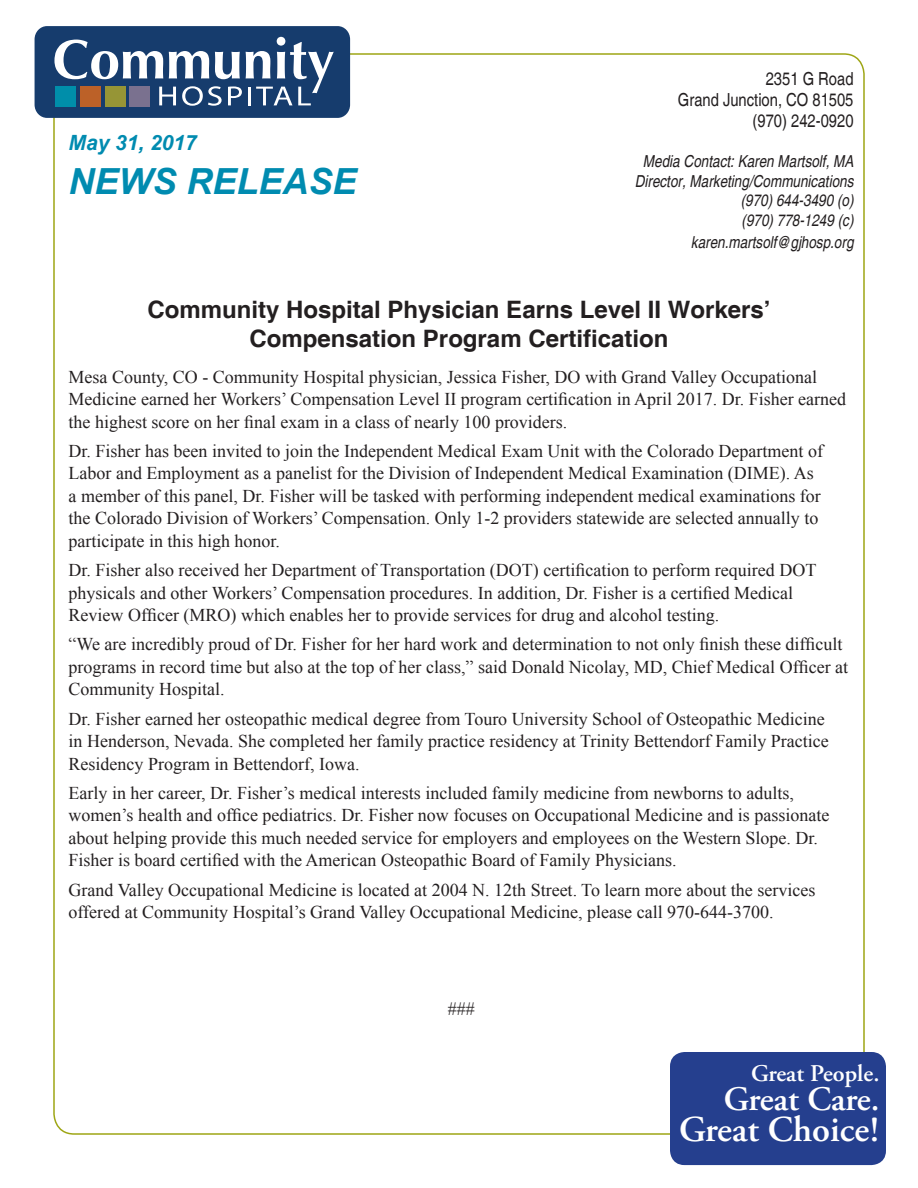
<style>
.page{position:relative;width:918px;height:1188px;background:#fff}
.page>*{position:absolute;margin:0;border:0;box-sizing:border-box;transform-origin:0 0}
.t1{font:600 36.45px "Adobe Garamond Pro";color:#fff}
.t2{font:italic 700 36px "Arial";color:#008bb0}
.t3{font:600 34.35px "Adobe Garamond Pro";letter-spacing:-.01em;color:#fff}
.t4{font:700 24px/28.5px "Helvetica";color:#231f20;text-align:center}
.t5{font:600 23.85px "Adobe Garamond Pro";color:#fff}
.t6{font:italic 700 21px "Arial";color:#008bb0}
.t7{font:18px/22.5px "Times New Roman";color:#231f20}
.t8{font:condensed 18px "Helvetica";color:#231f20}
.t9{font:italic condensed 16.5px "Helvetica";color:#231f20}
</style>
<div class="page">
<div style="left:670px;top:1052px;width:216px;height:113px;background:#253f8e;border-radius:15px"></div>
<div style="left:35px;top:26px;width:315px;height:92px;background:#163c6d;border-radius:13px"></div>
<svg style="left:54px;top:37px;width:280px;height:69px"></svg>
<div style="left:56px;top:86px;width:20px;height:21px;background:#008eaa"></div>
<div style="left:80px;top:86px;width:21px;height:21px;background:#bc6128"></div>
<div style="left:105px;top:86px;width:20px;height:21px;background:#969536"></div>
<div style="left:130px;top:86px;width:20px;height:21px;background:#7a718f"></div>
<p class="t6" style="left:69px;top:129px;width:130px">May 31, 2017</p>
<p class="t2" style="left:69px;top:157px;width:290px">NEWS RELEASE</p>
<p class="t8" style="left:766px;top:68px;width:89px">2351 G Road</p>
<p class="t8" style="left:678px;top:89px;width:177px">Grand Junction, CO 81505</p>
<p class="t8" style="left:753px;top:110px;width:102px">(970) 242-0920</p>
<p class="t9" style="left:643px;top:151px;width:212px">Media Contact: Karen Martsolf, MA</p>
<p class="t9" style="left:635px;top:171px;width:220px">Director, Marketing/Communications</p>
<p class="t9" style="left:741px;top:191px;width:114px">(970) 644-3490 (o)</p>
<p class="t9" style="left:742px;top:210px;width:114px">(970) 778-1249 (c)</p>
<p class="t9" style="left:691px;top:232px;width:164px">karen.martsolf@gjhosp.org</p>
<p class="t4" style="left:148px;top:297px;width:624px">Community Hospital Physician Earns Level II Workers’<br>Compensation Program Certification</p>
<p class="t7" style="left:69px;top:365px;width:779px">Mesa County, CO - Community Hospital physician, Jessica Fisher, DO with Grand Valley Occupational<br>Medicine earned her Workers’ Compensation Level II program certification in April 2017. Dr. Fisher earned the highest score on her final exam in a class of nearly 100 providers.</p>
<p class="t7" style="left:69px;top:439px;width:756px">Dr. Fisher has been invited to join the Independent Medical Exam Unit with the Colorado Department of Labor and Employment as a panelist for the Division of Independent Medical Examination (DIME). As a member of this panel, Dr. Fisher will be tasked with performing independent medical examinations for the Colorado Division of Workers’ Compensation. Only 1-2 providers statewide are selected annually to participate in this high honor.</p>
<p class="t7" style="left:69px;top:559px;width:749px">Dr. Fisher also received her Department of Transportation (DOT) certification to perform required DOT physicals and other Workers’ Compensation procedures. In addition, Dr. Fisher is a certified Medical<br>Review Officer (MRO) which enables her to provide services for drug and alcohol testing.</p>
<p class="t7" style="left:69px;top:633px;width:781px">“We are incredibly proud of Dr. Fisher for her hard work and determination to not only finish these difficult programs in record time but also at the top of her class,” said Donald Nicolay, MD, Chief Medical Officer at<br>Community Hospital.</p>
<p class="t7" style="left:69px;top:707px;width:762px">Dr. Fisher earned her osteopathic medical degree from Touro University School of Osteopathic Medicine in Henderson, Nevada. She completed her family practice residency at Trinity Bettendorf Family Practice<br>Residency Program in Bettendorf, Iowa.</p>
<p class="t7" style="left:69px;top:781px;width:762px">Early in her career, Dr. Fisher’s medical interests included family medicine from newborns to adults, women’s health and office pediatrics. Dr. Fisher now focuses on Occupational Medicine and is passionate about helping provide this much needed service for employers and employees on the Western Slope. Dr.<br>Fisher is board certified with the American Osteopathic Board of Family Physicians.</p>
<p class="t7" style="left:69px;top:878px;width:748px">Grand Valley Occupational Medicine is located at 2004 N. 12th Street. To learn more about the services offered at Community Hospital’s Grand Valley Occupational Medicine, please call 970-644-3700.</p>
<p class="t7" style="left:448px;top:997px;width:28px">###</p>
<p class="t5" style="left:751px;top:1059px;width:130px">Great People.</p>
<p class="t3" style="left:724px;top:1079px;width:157px">Great Care.</p>
<p class="t1" style="left:679px;top:1109px;width:202px">Great Choice!</p>
</div>
